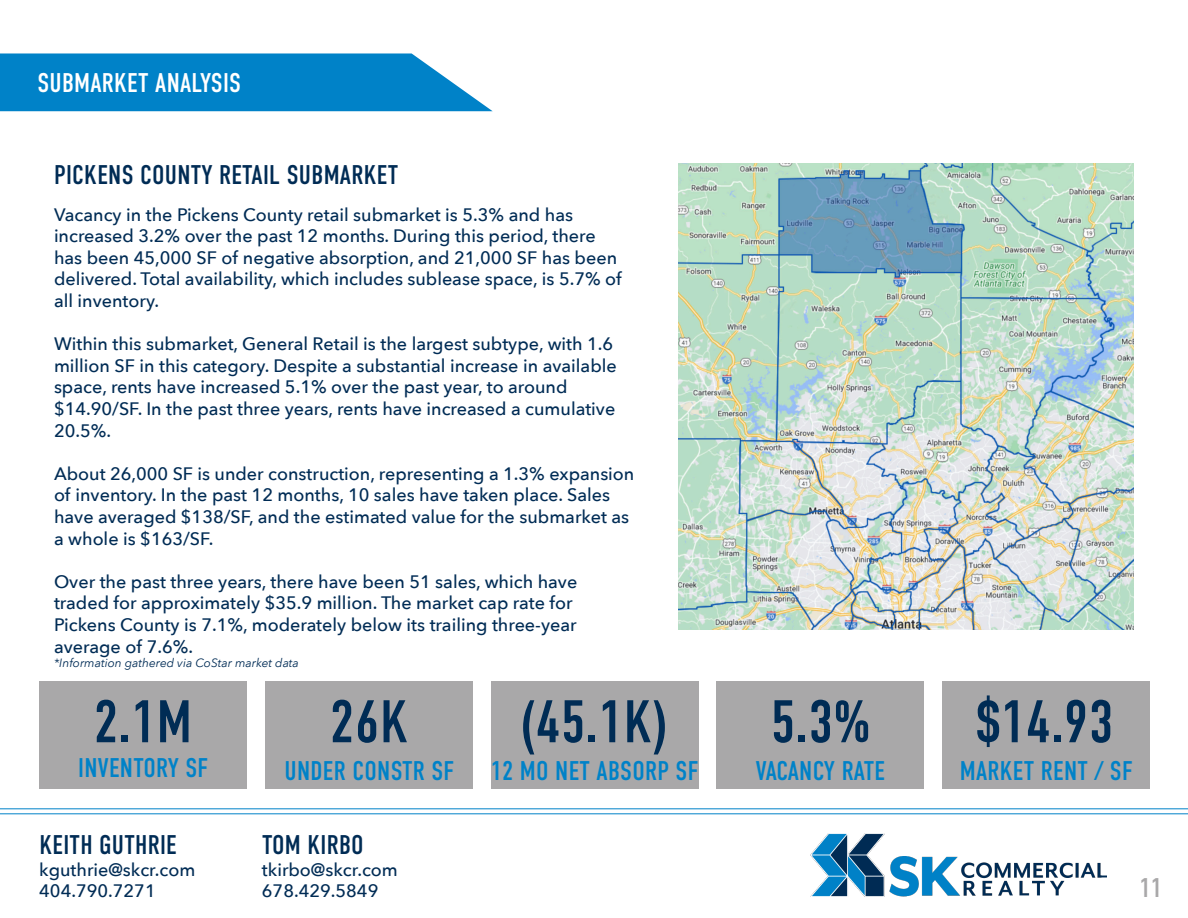
<style>
.page{position:relative;width:1188px;height:918px;background:#fff}
.page>*{position:absolute;margin:0;border:0;box-sizing:border-box;transform-origin:0 0}
.Page_Header{font:60px "DIN Condensed";color:#002c55}
.Subtitles{font:27px "DIN Condensed";letter-spacing:.01em;color:#0082c8}
.Subtitles-2{font:27px "DIN Condensed";letter-spacing:.01em;color:#002c55}
.t1{font:27px "DIN Condensed";letter-spacing:.01em;color:#fff}
.Subtitles-3{font:27px "DIN Condensed";letter-spacing:-.015em;color:#0082c8}
.t2{font:27px "DIN Condensed";color:#a9a8a9}
.Basic_copy{font:500 18px/21.6px "Avenir Next";color:#002c55}
.Basic_copy-2{font:italic 12px "Avenir Next";color:#002c55}
</style>
<div class="page">
<hr style="left:0;top:808px;width:1188px;height:1px;background:#0082c8">
<hr style="left:0;top:813px;width:1188px;height:1px;background:#0082c8">
<img style="left:811px;top:833px;width:296px;height:63px">
<svg style="left:0;top:53px;width:492px;height:58px;background:#168dcc"></svg>
<img style="left:678px;top:163px;width:456px;height:467px">
<div style="left:39px;top:681px;width:208px;height:108px;background:#a9a8a9"></div>
<div style="left:265px;top:681px;width:208px;height:108px;background:#a9a8a9"></div>
<div style="left:491px;top:681px;width:208px;height:108px;background:#a9a8a9"></div>
<div style="left:717px;top:681px;width:207px;height:108px;background:#a9a8a9"></div>
<div style="left:942px;top:681px;width:208px;height:108px;background:#a9a8a9"></div>
<p class="t1" style="left:37px;top:68px;width:205px">SUBMARKET ANALYSIS</p>
<p class="Subtitles-2" style="left:54px;top:160px;width:346px">PICKENS COUNTY RETAIL SUBMARKET</p>
<p class="Basic_copy" style="left:54px;top:203px;width:569px">Vacancy in the Pickens County retail submarket is 5.3% and has increased 3.2% over the past 12 months. During this period, there has been 45,000 SF of negative absorption, and 21,000 SF has been delivered. Total availability, which includes sublease space, is 5.7% of all inventory.</p>
<p class="Basic_copy" style="left:54px;top:332px;width:564px">Within this submarket, General Retail is the largest subtype, with 1.6 million SF in this category. Despite a substantial increase in available space, rents have increased 5.1% over the past year, to around $14.90/SF. In the past three years, rents have increased a cumulative 20.5%.</p>
<p class="Basic_copy" style="left:54px;top:462px;width:582px">About 26,000 SF is under construction, representing a 1.3% expansion of inventory. In the past 12 months, 10 sales have taken place. Sales have averaged $138/SF, and the estimated value for the submarket as a whole is $163/SF.</p>
<p class="Basic_copy" style="left:54px;top:570px;width:525px">Over the past three years, there have been 51 sales, which have traded for approximately $35.9 million. The market cap rate for Pickens County is 7.1%, moderately below its trailing three-year average of 7.6%.</p>
<p class="Basic_copy-2" style="left:54px;top:653px;width:247px">*Information gathered via CoStar market data</p>
<p class="Page_Header" style="left:93px;top:688px;width:100px">2.1M</p>
<p class="Page_Header" style="left:330px;top:688px;width:80px">26K</p>
<p class="Page_Header" style="left:520px;top:688px;width:149px">(45.1K)</p>
<p class="Page_Header" style="left:771px;top:688px;width:102px">5.3%</p>
<p class="Page_Header" style="left:976px;top:688px;width:140px">$14.93</p>
<p class="Subtitles" style="left:78px;top:753px;width:131px">INVENTORY SF</p>
<p class="Subtitles" style="left:285px;top:755px;width:171px">UNDER CONSTR SF</p>
<p class="Subtitles" style="left:491px;top:755px;width:209px">12 MO NET ABSORP SF</p>
<p class="Subtitles-3" style="left:756px;top:755px;width:131px">VACANCY RATE</p>
<p class="Subtitles" style="left:960px;top:755px;width:174px">MARKET RENT / SF</p>
<h2 class="Subtitles-2" style="left:39px;top:830px;width:139px">KEITH GUTHRIE</h2>
<p class="Basic_copy" style="left:39px;top:858px;width:158px">kguthrie@skcr.com<br>404.790.7271</p>
<h2 class="Subtitles-2" style="left:262px;top:830px;width:103px">TOM KIRBO</h2>
<p class="Basic_copy" style="left:262px;top:858px;width:137px">tkirbo@skcr.com<br>678.429.5849</p>
<h2 class="t2" style="left:1140px;top:872px;width:24px">11</h2>
</div>
